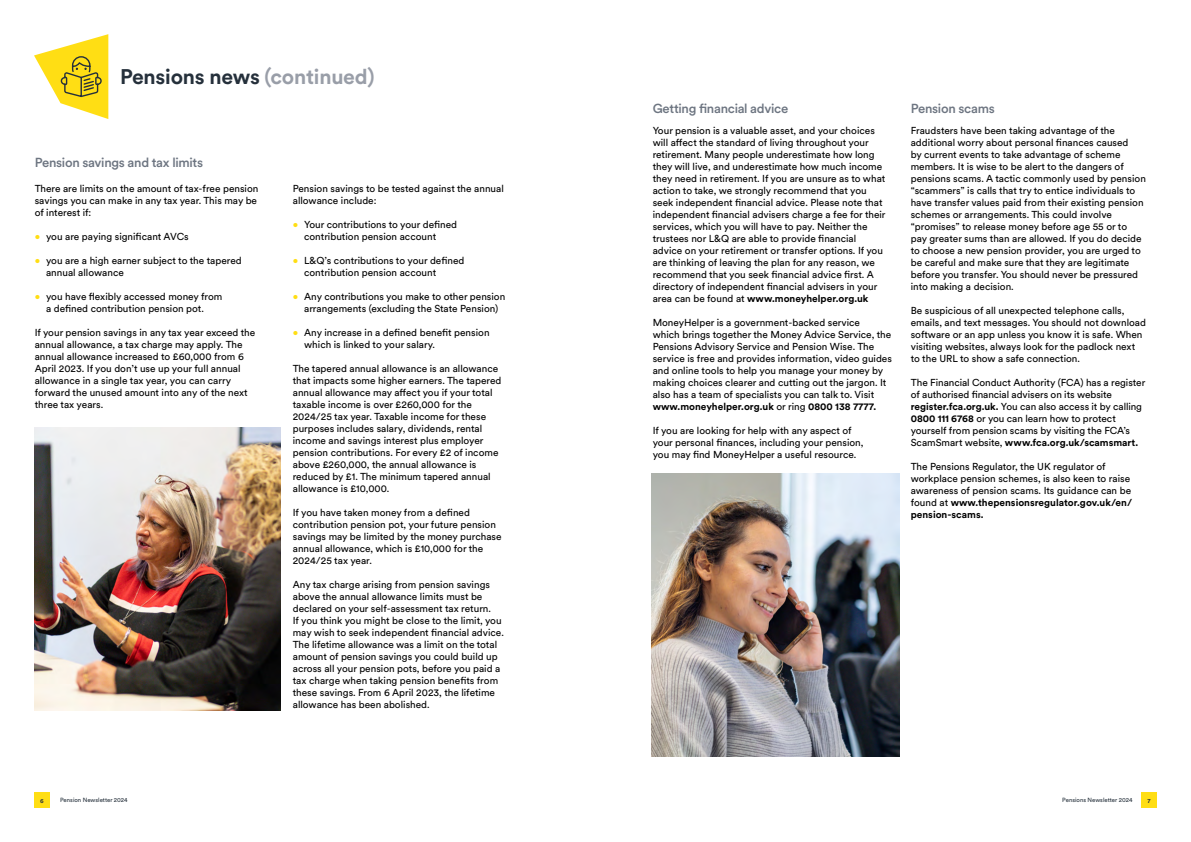
<style>
.page{position:relative;width:1191px;height:842px;background:#fff}
.page>*{position:absolute;margin:0;border:0;box-sizing:border-box;transform-origin:0 0}
.t1{font:700 21px "Circular XX";letter-spacing:-.01em;color:#25303b}
.t2{font:500 13px "Circular XX";letter-spacing:-.025em;color:#6d7581}
.t3{font:10px/12px "Circular XX";color:#000}
.t4{font:6px "Circular XX";color:#25303b}
.t5{font:700 6px "Circular XX";color:#25303b}
.s1{color:#999ea8}
.s2{font-weight:700;color:#ffde14}
.s3{font-weight:700}
</style>
<div class="page">
<div style="left:34px;top:792px;width:16px;height:16px;background:#ffde14"></div>
<div style="left:1141px;top:792px;width:16px;height:16px;background:#ffde14"></div>
<img style="left:34px;top:428px;width:247px;height:283px">
<img style="left:651px;top:473px;width:248px;height:283px">
<svg style="left:34px;top:34px;width:74px;height:85px"></svg>
<h1 class="t1" style="left:120px;top:63px;width:256px">Pensions news <span class="s1">(continued)</span></h1>
<h2 class="t2" style="left:35px;top:154px;width:170px">Pension savings and tax limits</h2>
<p class="t3" style="left:35px;top:182px;width:225px">There are limits on the amount of tax-free pension savings you can make in any tax year. This may be of interest if:</p>
<p class="t3" style="left:35px;top:230px;width:155px"><span class="s2">•</span> you are paying significant AVCs</p>
<p class="t3" style="left:46px;top:254px;width:197px;text-indent:-11px"><span class="s2">•</span> you are a high earner subject to the tapered annual allowance</p>
<p class="t3" style="left:46px;top:290px;width:178px;text-indent:-11px"><span class="s2">•</span> you have flexibly accessed money from a defined contribution pension pot.</p>
<p class="t3" style="left:35px;top:326px;width:222px">If your pension savings in any tax year exceed the annual allowance, a tax charge may apply. The annual allowance increased to £60,000 from 6<br>April 2023. If you don’t use up your full annual allowance in a single tax year, you can carry forward the unused amount into any of the next three tax years.</p>
<p class="t3" style="left:293px;top:182px;width:213px">Pension savings to be tested against the annual allowance include:</p>
<p class="t3" style="left:304px;top:218px;width:154px;text-indent:-11px"><span class="s2">•</span> Your contributions to your defined contribution pension account</p>
<p class="t3" style="left:304px;top:254px;width:162px;text-indent:-11px"><span class="s2">•</span> L&amp;Q’s contributions to your defined contribution pension account</p>
<p class="t3" style="left:293px;top:290px;width:214px;text-align:center"><span class="s2">•</span> Any contributions you make to other pension arrangements (excluding the State Pension)</p>
<p class="t3" style="left:304px;top:326px;width:187px;text-indent:-11px"><span class="s2">•</span> Any increase in a defined benefit pension which is linked to your salary.</p>
<p class="t3" style="left:293px;top:362px;width:210px">The tapered annual allowance is an allowance that impacts some higher earners. The tapered annual allowance may affect you if your total taxable income is over £260,000 for the 2024/25 tax year. Taxable income for these purposes includes salary, dividends, rental income and savings interest plus employer pension contributions. For every £2 of income above £260,000, the annual allowance is reduced by £1. The minimum tapered annual allowance is £10,000.</p>
<p class="t3" style="left:293px;top:506px;width:210px">If you have taken money from a defined contribution pension pot, your future pension savings may be limited by the money purchase annual allowance, which is £10,000 for the 2024/25 tax year.</p>
<p class="t3" style="left:293px;top:578px;width:213px">Any tax charge arising from pension savings above the annual allowance limits must be declared on your self-assessment tax return.<br>If you think you might be close to the limit, you may wish to seek independent financial advice.<br>The lifetime allowance was a limit on the total amount of pension savings you could build up across all your pension pots, before you paid a tax charge when taking pension benefits from these savings. From 6 April 2023, the lifetime allowance has been abolished.</p>
<h2 class="t2" style="left:652px;top:100px;width:137px">Getting financial advice</h2>
<p class="t3" style="left:652px;top:124px;width:234px">Your pension is a valuable asset, and your choices will affect the standard of living throughout your retirement. Many people underestimate how long they will live, and underestimate how much income they need in retirement. If you are unsure as to what action to take, we strongly recommend that you seek independent financial advice. Please note that independent financial advisers charge a fee for their services, which you will have to pay. Neither the trustees nor L&amp;Q are able to provide financial advice on your retirement or transfer options. If you are thinking of leaving the plan for any reason, we recommend that you seek financial advice first. A directory of independent financial advisers in your area can be found at <span class="s3">www.moneyhelper.org.uk</span></p>
<p class="t3" style="left:652px;top:316px;width:241px">MoneyHelper is a government-backed service<br>which brings together the Money Advice Service, the Pensions Advisory Service and Pension Wise. The service is free and provides information, video guides and online tools to help you manage your money by making choices clearer and cutting out the jargon. It also has a team of specialists you can talk to. Visit <span class="s3">www.moneyhelper.org.uk</span> or ring <span class="s3">0800 138 7777.</span></p>
<p class="t3" style="left:652px;top:424px;width:212px">If you are looking for help with any aspect of your personal finances, including your pension, you may find MoneyHelper a useful resource.</p>
<h2 class="t2" style="left:910px;top:100px;width:86px">Pension scams</h2>
<p class="t3" style="left:910px;top:124px;width:237px">Fraudsters have been taking advantage of the additional worry about personal finances caused<br>by current events to take advantage of scheme members. It is wise to be alert to the dangers of pensions scams. A tactic commonly used by pension “scammers” is calls that try to entice individuals to have transfer values paid from their existing pension schemes or arrangements. This could involve “promises” to release money before age 55 or to pay greater sums than are allowed. If you do decide to choose a new pension provider, you are urged to be careful and make sure that they are legitimate before you transfer. You should never be pressured into making a decision.</p>
<p class="t3" style="left:910px;top:304px;width:237px">Be suspicious of all unexpected telephone calls, emails, and text messages. You should not download software or an app unless you know it is safe. When visiting websites, always look for the padlock next to the URL to show a safe connection.</p>
<p class="t3" style="left:910px;top:376px;width:236px">The Financial Conduct Authority (FCA) has a register of authorised financial advisers on its website <span class="s3">register.fca.org.uk.</span> You can also access it by calling <span class="s3">0800 111 6768</span> or you can learn how to protect yourself from pension scams by visiting the FCA’s ScamSmart website, <span class="s3">www.fca.org.uk/scamsmart.</span></p>
<p class="t3" style="left:910px;top:460px;width:223px">The Pensions Regulator, the UK regulator of workplace pension schemes, is also keen to raise awareness of pension scams. Its guidance can be found at <span class="s3">www.thepensionsregulator.gov.uk/en/ pension-scams.</span></p>
<p class="t5" style="left:40px;top:796px;width:5px">6</p>
<p class="t4" style="left:60px;top:796px;width:69px">Pension Newsletter 2024</p>
<p class="t4" style="left:1062px;top:796px;width:72px">Pensions Newsletter 2024</p>
<p class="t5" style="left:1147px;top:796px;width:5px">7</p>
</div>
